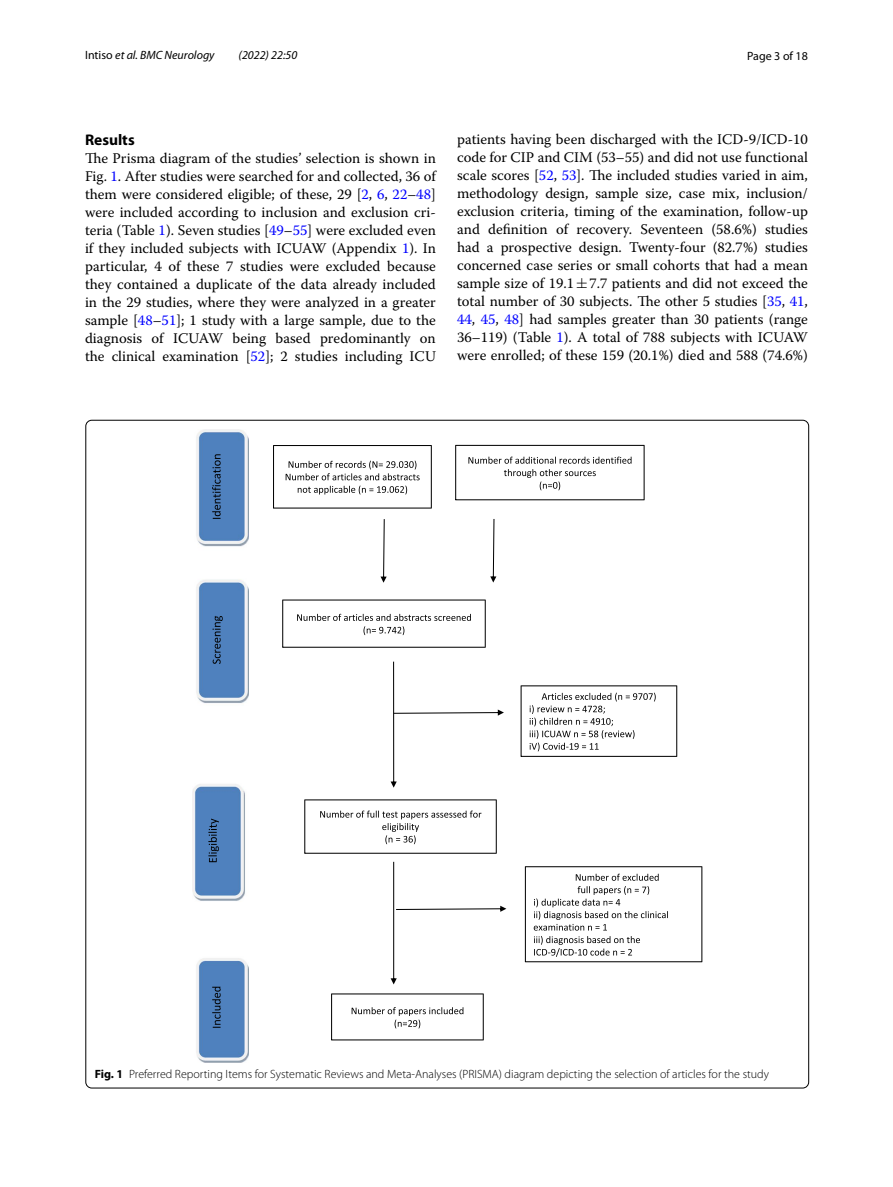
<style>
.page{position:relative;width:893px;height:1187px;background:#fff}
.page>*{position:absolute;margin:0;border:0;box-sizing:border-box;transform-origin:0 0}
.t1{font:700 15.45px "Myriad Pro";color:#000}
.t2{font:14.7px/18px "Warnock Pro";color:#000;text-align:justify}
.t3{font:300 12px "Myriad Pro";color:#000}
.t4{font:italic 12px "Myriad Pro";color:#000}
.t5{font:12px "Myriad Pro";color:#000}
.s1{font-style:normal}
.s2{color:#00f}
.s3{font-family:"MTSY"}
.s4{font-weight:700}
</style>
<div class="page">
<img style="left:192px;top:429px;width:57px;height:633px">
<svg style="left:525px;top:866px;width:177px;height:96px"></svg>
<svg style="left:490px;top:519px;width:6px;height:63px"></svg>
<svg style="left:282px;top:599px;width:204px;height:48px"></svg>
<svg style="left:521px;top:685px;width:156px;height:71px"></svg>
<svg style="left:391px;top:661px;width:113px;height:126px"></svg>
<svg style="left:304px;top:799px;width:193px;height:54px"></svg>
<svg style="left:391px;top:861px;width:115px;height:123px"></svg>
<svg style="left:331px;top:993px;width:153px;height:47px"></svg>
<svg style="left:455px;top:445px;width:190px;height:55px"></svg>
<svg style="left:273px;top:445px;width:159px;height:63px"></svg>
<svg style="left:213px;top:616px;width:10px;height:48px"></svg>
<svg style="left:212px;top:454px;width:9px;height:65px"></svg>
<svg style="left:208px;top:818px;width:11px;height:44px"></svg>
<svg style="left:212px;top:986px;width:9px;height:41px"></svg>
<svg style="left:381px;top:519px;width:6px;height:63px"></svg>
<p class="t4" style="left:85px;top:48px;width:131px"><span class="s1">Intiso</span> et al. BMC Neurology</p>
<p class="t4" style="left:239px;top:48px;width:60px">(2022) 22:50</p>
<p class="t5" style="left:747px;top:48px;width:62px">Page 3 of 18</p>
<p class="t1" style="left:85px;top:129px;width:51px">Results</p>
<p class="t2" style="left:85px;top:148px;width:352px">The Prisma diagram of the studies’ selection is shown in Fig. <span class="s2">1</span>. After studies were searched for and collected, 36 of them were considered eligible; of these, 29 [<span class="s2">2</span>, <span class="s2">6</span>, <span class="s2">22</span>–<span class="s2">48</span>] were included according to inclusion and exclusion cri&shy;teria (Table <span class="s2">1</span>). Seven studies [<span class="s2">49</span>–<span class="s2">55</span>] were excluded even if they included subjects with ICUAW (Appendix <span class="s2">1</span>). In particular, 4 of these 7 studies were excluded because they contained a duplicate of the data already included in the 29 studies, where they were analyzed in a greater sample [<span class="s2">48</span>–<span class="s2">51</span>]; 1 study with a large sample, due to the diagnosis of ICUAW being based predominantly on the clinical examination [<span class="s2">52</span>]; 2 studies including ICU</p>
<p class="t2" style="left:457px;top:130px;width:352px">patients having been discharged with the ICD-9/ICD-10 code for CIP and CIM (53–55) and did not use functional scale scores [<span class="s2">52</span>, <span class="s2">53</span>]. The included studies varied in aim, methodology design, sample size, case mix, inclusion/ exclusion criteria, timing of the examination, follow-up and definition of recovery. Seventeen (58.6%) studies had a prospective design. Twenty-four (82.7%) studies concerned case series or small cohorts that had a mean sample size of 19.1<span class="s3">±</span>7.7 patients and did not exceed the total number of 30 subjects. The other 5 studies [<span class="s2">35</span>, <span class="s2">41</span>, <span class="s2">44</span>, <span class="s2">45</span>, <span class="s2">48</span>] had samples greater than 30 patients (range 36–119) (Table <span class="s2">1</span>). A total of 788 subjects with ICUAW were enrolled; of these 159 (20.1%) died and 588 (74.6%)</p>
<p class="t3" style="left:95px;top:1066px;width:676px"><span class="s4">Fig. 1</span> Preferred Reporting Items for Systematic Reviews and Meta-Analyses (PRISMA) diagram depicting the selection of articles for the study</p>
</div>
